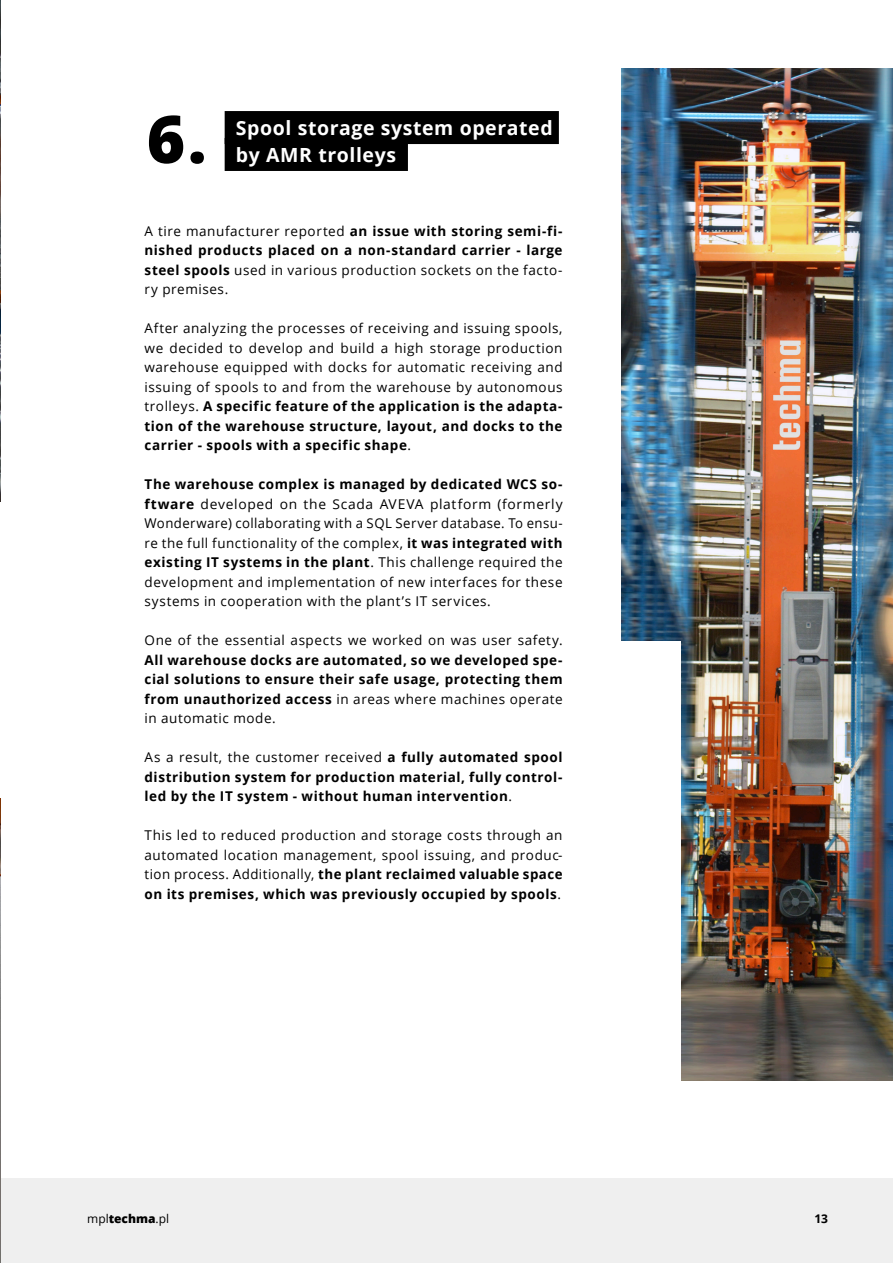
<style>
.page{position:relative;width:893px;height:1263px;background:#fff}
.page>*{position:absolute;margin:0;border:0;box-sizing:border-box;transform-origin:0 0}
.TEKST_ciągły{font:800 65.85px "Open Sans";color:#000}
.nazwa_urzadzenia{font:700 19.5px "Open Sans";letter-spacing:.03em;color:#fff}
.TEKST_ciągły-2{font:13.5px/19.5px "Open Sans";letter-spacing:.04em;color:#000;text-align:justify}
.TEKST_ciągły-3{font:700 13.5px/19.5px "Open Sans";letter-spacing:.04em;color:#000;text-align:justify}
.t1{font:12px "Open Sans";color:#000}
.t2{font:700 12px "Open Sans";color:#000}
.s1{font-weight:400}
.s2{font-weight:700}
.s3{font-weight:800}
</style>
<div class="page">
<div style="left:0;top:1178px;width:893px;height:85px;background:#efefef"></div>
<img style="left:0;top:0;width:1px;height:501px">
<img style="left:621px;top:68px;width:272px;height:1012px">
<div style="left:600px;top:641px;width:81px;height:459px;background:#fff"></div>
<div style="left:225px;top:111px;width:334px;height:33px;background:#000"></div>
<div style="left:225px;top:138px;width:183px;height:33px;background:#000"></div>
<img style="left:0;top:799px;width:1px;height:464px">
<p class="TEKST_ciągły" style="left:147px;top:89px;width:62px">6.</p>
<p class="nazwa_urzadzenia" style="left:236px;top:114px;width:318px">Spool storage system operated</p>
<p class="nazwa_urzadzenia" style="left:236px;top:141px;width:162px">by AMR trolleys</p>
<p class="TEKST_ciągły-3" style="left:145px;top:221px;width:419px"><span class="s1">A tire manufacturer reported</span> an issue with storing semi-fi&shy;nished products placed on a non-standard carrier - large steel spools <span class="s1">used in various production sockets on the facto&shy;ry premises.</span></p>
<p class="TEKST_ciągły-2" style="left:145px;top:318px;width:420px">After analyzing the processes of receiving and issuing spools, we decided to develop and build a high storage production warehouse equipped with docks for automatic receiving and issuing of spools to and from the warehouse by autonomous trolleys. <span class="s2">A specific feature of the application is the adapta&shy;tion of the warehouse structure, layout, and docks to the carrier - spools with a specific shape</span>.</p>
<p class="TEKST_ciągły-2" style="left:145px;top:474px;width:420px"><span class="s2">The warehouse complex is managed by dedicated WCS so&shy;ftware</span> developed on the Scada AVEVA platform (formerly Wonderware) collaborating with a SQL Server database. To ensu&shy;re the full functionality of the complex, <span class="s2">it was integrated with existing IT systems in the plant</span>. This challenge required the development and implementation of new interfaces for these systems in cooperation with the plant’s IT services.</p>
<p class="TEKST_ciągły-3" style="left:145px;top:630px;width:420px"><span class="s1">One of the essential aspects we worked on was user safety.<br></span>All warehouse docks are automated, so we developed spe&shy;cial solutions to ensure their safe usage, protecting them from unauthorized access <span class="s1">in areas where machines operate in automatic mode.</span></p>
<p class="TEKST_ciągły-3" style="left:145px;top:747px;width:419px"><span class="s1">As a result, the customer received</span> a fully automated spool distribution system for production material, fully control&shy;led by the IT system - without human intervention<span class="s1">.</span></p>
<p class="TEKST_ciągły-2" style="left:145px;top:825px;width:419px">This led to reduced production and storage costs through an automated location management, spool issuing, and produc&shy;tion process. Additionally, <span class="s2">the plant reclaimed valuable space on its premises, which was previously occupied by spools</span>.</p>
<p class="t1" style="left:87px;top:1210px;width:84px">mpl<span class="s3">techma</span>.pl</p>
<p class="t2" style="left:814px;top:1210px;width:15px">13</p>
</div>
